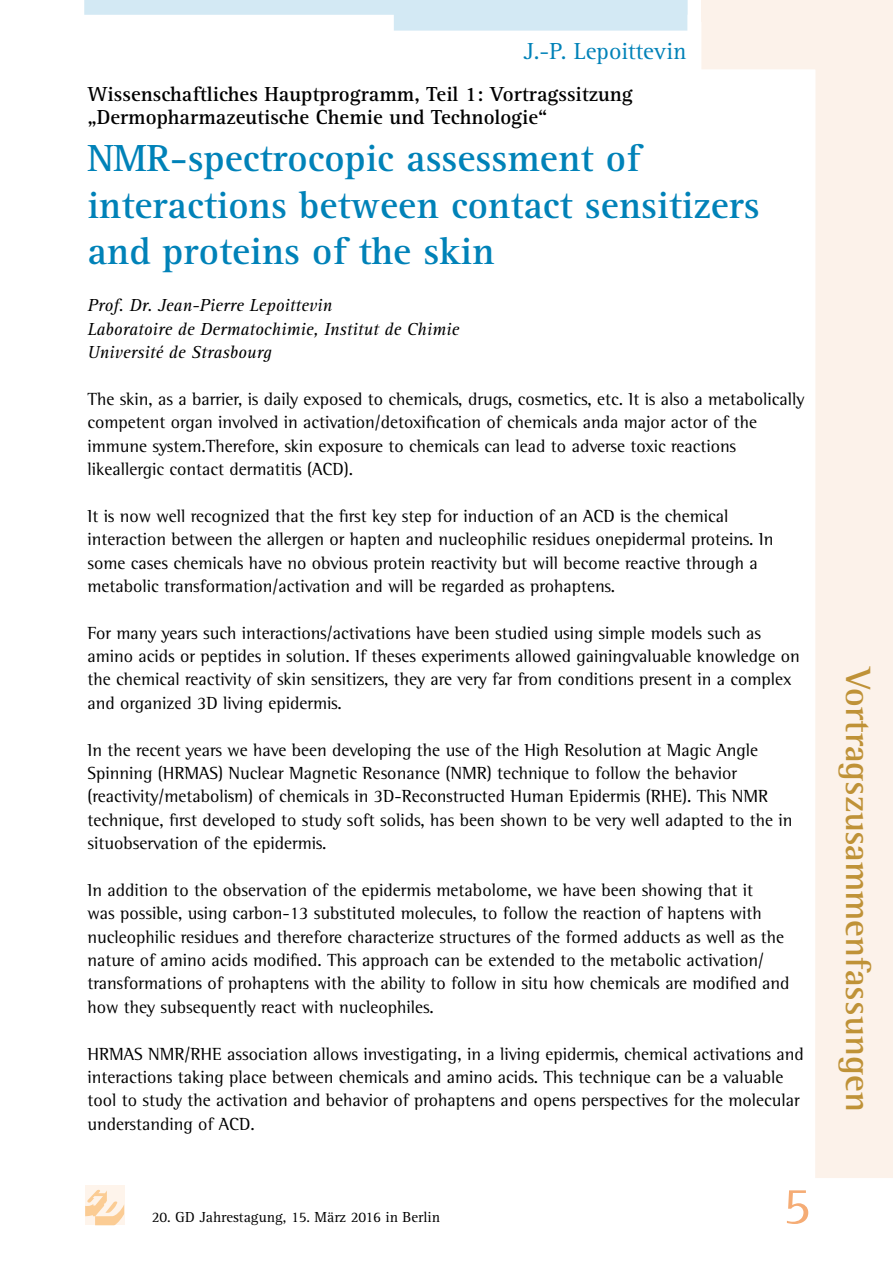
<style>
.page{position:relative;width:893px;height:1263px;background:#fff}
.page>*{position:absolute;margin:0;border:0;box-sizing:border-box;transform-origin:0 0}
.t1{font:54px "Agfa Rotis Serif";color:#f5ac75}
.t2{font:700 39px/46.8px "Agfa Rotis Serif";color:#0082b8}
.t3{font:700 36px "Agfa Rotis Semi Serif";color:#bf9237}
.t4{font:24px "Agfa Rotis Serif";color:#0082b8}
.t5{font:700 21px/23.4px "Agfa Rotis Serif";color:#000}
.t6{font:18px/23.4px "Agfa Rotis Semi Serif";color:#000}
.t7{font:italic 18px/23.4px "Agfa Rotis Serif";color:#000}
.t8{font:15px "Agfa Rotis Serif";color:#000}
</style>
<div class="page">
<svg style="left:701px;top:21px;width:192px;height:1157px"></svg>
<div style="left:85px;top:1186px;width:39px;height:39px;background:#fef4eb"></div>
<svg style="left:85px;top:1189px;width:39px;height:36px"></svg>
<svg style="left:84px;top:0;width:603px;height:31px"></svg>
<div style="left:701px;top:0;width:192px;height:21px;background:#fcf2ea"></div>
<h3 class="t4" style="left:524px;top:37px;width:164px">J.-P. Lepoittevin</h3>
<p class="t5" style="left:87px;top:83px;width:547px">Wissenschaftliches Hauptprogramm, Teil 1: Vortragssitzung „Dermopharmazeutische Chemie und Technologie“</p>
<h2 class="t2" style="left:87px;top:135px;width:674px">NMR-spectrocopic assessment of interactions between contact sensitizers and proteins of the skin</h2>
<p class="t7" style="left:87px;top:294px;width:373px">Prof. Dr. Jean-Pierre Lepoittevin<br>Laboratoire de Dermatochimie, Institut de Chimie<br>Université de Strasbourg</p>
<p class="t6" style="left:87px;top:387px;width:719px">The skin, as a barrier, is daily exposed to chemicals, drugs, cosmetics, etc. It is also a metabolically competent organ involved in activation/detoxification of chemicals anda major actor of the immune system.Therefore, skin exposure to chemicals can lead to adverse toxic reactions likeallergic contact dermatitis (ACD).</p>
<p class="t6" style="left:87px;top:504px;width:688px">It is now well recognized that the first key step for induction of an ACD is the chemical interaction between the allergen or hapten and nucleophilic residues onepidermal proteins. In some cases chemicals have no obvious protein reactivity but will become reactive through a metabolic transformation/activation and will be regarded as prohaptens.</p>
<p class="t6" style="left:87px;top:621px;width:714px">For many years such interactions/activations have been studied using simple models such as amino acids or peptides in solution. If theses experiments allowed gainingvaluable knowledge on the chemical reactivity of skin sensitizers, they are very far from conditions present in a complex and organized 3D living epidermis.</p>
<p class="t6" style="left:87px;top:738px;width:707px">In the recent years we have been developing the use of the High Resolution at Magic Angle Spinning (HRMAS) Nuclear Magnetic Resonance (NMR) technique to follow the behavior (reactivity/metabolism) of chemicals in 3D-Reconstructed Human Epidermis (RHE). This NMR technique, first developed to study soft solids, has been shown to be very well adapted to the in situobservation of the epidermis.</p>
<p class="t6" style="left:87px;top:878px;width:703px">In addition to the observation of the epidermis metabolome, we have been showing that it<br>was possible, using carbon-13 substituted molecules, to follow the reaction of haptens with nucleophilic residues and therefore characterize structures of the formed adducts as well as the nature of amino acids modified. This approach can be extended to the metabolic activation/ transformations of prohaptens with the ability to follow in situ how chemicals are modified and how they subsequently react with nucleophiles.</p>
<p class="t6" style="left:87px;top:1042px;width:718px">HRMAS NMR/RHE association allows investigating, in a living epidermis, chemical activations and interactions taking place between chemicals and amino acids. This technique can be a valuable tool to study the activation and behavior of prohaptens and opens perspectives for the molecular understanding of ACD.</p>
<p class="t8" style="left:152px;top:1208px;width:290px">20. GD Jahrestagung, 15. März 2016 in Berlin</p>
<h1 class="t1" style="left:783px;top:1175px;width:30px">5</h1>
<h3 class="t3" style="left:880px;top:668px;width:445px;rotate:90deg">Vortragszusammenfassungen</h3>
</div>
